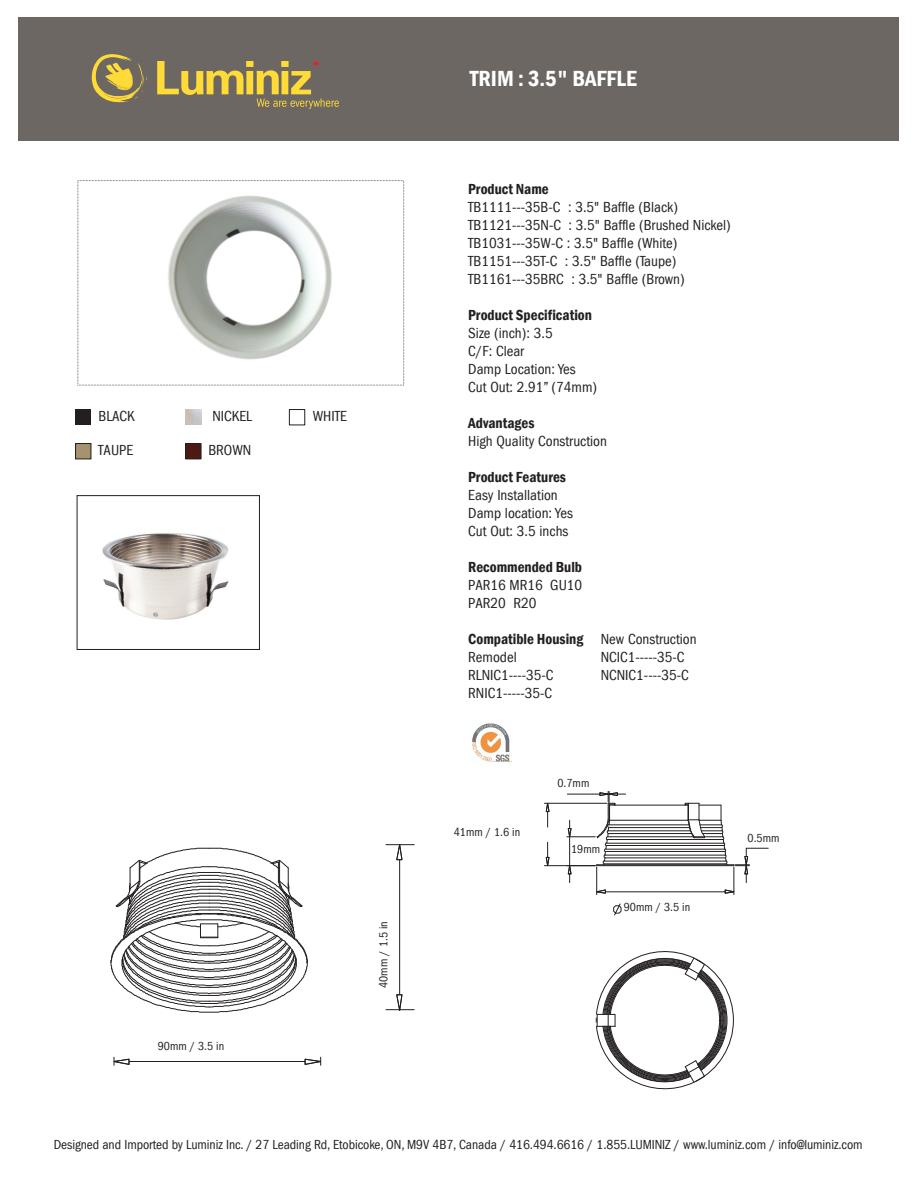
<style>
.page{position:relative;width:918px;height:1188px;background:#fff}
.page>*{position:absolute;margin:0;border:0;box-sizing:border-box;transform-origin:0 0}
.t1{font:600 condensed 22.5px "Franklin Gothic";color:#fff}
.t2{font:condensed 15px/18px "Franklin Gothic LT";color:#231f20}
.t3{font:condensed 13.5px "Franklin Gothic LT";letter-spacing:-.005em;color:#231f20}
.t4{font:condensed 12px "Franklin Gothic LT";color:#231f20}
.t5{font:condensed 11.55px "Franklin Gothic LT";color:#231f20}
.s1{font-family:"Franklin Gothic";font-weight:600}
</style>
<div class="page">
<div style="left:18px;top:17px;width:880px;height:124px;background:#6d6763"></div>
<svg style="left:92px;top:54px;width:55px;height:49px"></svg>
<svg style="left:157px;top:60px;width:182px;height:49px"></svg>
<img style="left:76px;top:495px;width:153px;height:155px">
<img style="left:168px;top:195px;width:164px;height:165px">
<img style="left:472px;top:723px;width:40px;height:40px">
<div style="left:76px;top:410px;width:15px;height:15px;background:#231f20"></div>
<div style="left:289px;top:409px;width:16px;height:16px;border:1px solid #231f20"></div>
<div style="left:186px;top:444px;width:15px;height:15px;background:#4c1913"></div>
<div style="left:186px;top:443px;width:15px;height:16px;border:1px solid #231f20"></div>
<div style="left:76px;top:444px;width:15px;height:15px;background:#a69270"></div>
<div style="left:75px;top:443px;width:16px;height:16px;border:1px solid #231f20"></div>
<div style="left:77px;top:495px;width:183px;height:155px;border:1px solid #231f20"></div>
<svg style="left:110px;top:848px;width:198px;height:165px"></svg>
<hr style="left:129px;top:1061px;width:176px;height:1px;background:#231f20">
<svg style="left:113px;top:1057px;width:17px;height:8px"></svg>
<svg style="left:304px;top:1057px;width:18px;height:8px"></svg>
<hr style="left:399px;top:860px;width:1px;height:135px;background:#231f20">
<svg style="left:386px;top:844px;width:28px;height:17px"></svg>
<svg style="left:386px;top:994px;width:28px;height:17px"></svg>
<hr style="left:610px;top:805px;width:78px;height:1px;background:#231f20">
<hr style="left:610px;top:820px;width:78px;height:1px;background:#231f20">
<hr style="left:609px;top:824px;width:80px;height:1px;background:#231f20">
<hr style="left:609px;top:827px;width:80px;height:1px;background:#231f20">
<hr style="left:608px;top:830px;width:82px;height:1px;background:#231f20">
<hr style="left:608px;top:833px;width:84px;height:1px;background:#231f20">
<hr style="left:608px;top:836px;width:86px;height:1px;background:#231f20">
<hr style="left:607px;top:839px;width:116px;height:1px;background:#231f20">
<hr style="left:607px;top:843px;width:117px;height:1px;background:#231f20">
<hr style="left:606px;top:845px;width:118px;height:1px;background:#231f20">
<hr style="left:606px;top:849px;width:119px;height:1px;background:#231f20">
<hr style="left:605px;top:851px;width:120px;height:1px;background:#231f20">
<hr style="left:605px;top:855px;width:121px;height:1px;background:#231f20">
<hr style="left:605px;top:858px;width:121px;height:1px;background:#231f20">
<hr style="left:605px;top:861px;width:121px;height:1px;background:#231f20">
<hr style="left:604px;top:863px;width:123px;height:1px;background:#231f20">
<hr style="left:597px;top:864px;width:137px;height:1px;background:#231f20">
<hr style="left:597px;top:865px;width:137px;height:1px;background:#231f20">
<svg style="left:596px;top:951px;width:138px;height:139px"></svg>
<hr style="left:605px;top:891px;width:120px;height:1px;background:#231f20">
<svg style="left:613px;top:903px;width:9px;height:13px"></svg>
<hr style="left:544px;top:865px;width:51px;height:1px;background:#231f20">
<hr style="left:544px;top:803px;width:63px;height:1px;background:#231f20">
<svg style="left:545px;top:842px;width:5px;height:24px"></svg>
<svg style="left:545px;top:802px;width:5px;height:25px"></svg>
<svg style="left:685px;top:803px;width:84px;height:92px"></svg>
<svg style="left:567px;top:791px;width:59px;height:104px"></svg>
<p class="t2" style="left:98px;top:407px;width:37px">BLACK</p>
<p class="t2" style="left:213px;top:407px;width:41px">NICKEL</p>
<p class="t2" style="left:313px;top:407px;width:36px">WHITE</p>
<p class="t2" style="left:98px;top:441px;width:37px">TAUPE</p>
<p class="t2" style="left:208px;top:441px;width:44px">BROWN</p>
<p class="t4" style="left:158px;top:1039px;width:68px">90mm / 3.5 in</p>
<p class="t4" style="left:377px;top:988px;width:68px;rotate:-90deg">40mm / 1.5 in</p>
<p class="t1" style="left:470px;top:64px;width:169px">TRIM : 3.5" BAFFLE</p>
<p class="t2" style="left:468px;top:180px;width:264px"><span class="s1">Product Name<br></span>TB1111---35B-C : 3.5" Baffle (Black)<br>TB1121---35N-C : 3.5" Baffle (Brushed Nickel)<br>TB1031---35W-C : 3.5" Baffle (White)<br>TB1151---35T-C : 3.5" Baffle (Taupe)<br>TB1161---35BRC : 3.5" Baffle (Brown)</p>
<p class="t2" style="left:468px;top:306px;width:130px"><span class="s1">Product Specification<br></span>Size (inch): 3.5<br>C/F: Clear<br>Damp Location: Yes<br>Cut Out: 2.91” (74mm)</p>
<p class="t2" style="left:468px;top:414px;width:140px"><span class="s1">Advantages<br></span>High Quality Construction</p>
<p class="t2" style="left:468px;top:468px;width:106px"><span class="s1">Product Features<br></span>Easy Installation<br>Damp location: Yes<br>Cut Out: 3.5 inchs</p>
<p class="t2" style="left:468px;top:558px;width:115px;text-align:justify"><span class="s1">Recommended Bulb </span>PAR16 MR16 GU10<br>PAR20 R20</p>
<p class="t2" style="left:468px;top:630px;width:117px"><span class="s1">Compatible Housing<br></span>Remodel<br>RLNIC1----35-C<br>RNIC1-----35-C</p>
<p class="t2" style="left:601px;top:630px;width:97px">New Construction<br>NCIC1-----35-C<br>NCNIC1----35-C</p>
<p class="t4" style="left:454px;top:825px;width:68px">41mm / 1.6 in</p>
<p class="t4" style="left:558px;top:776px;width:33px">0.7mm</p>
<p class="t4" style="left:571px;top:843px;width:31px">19mm</p>
<p class="t4" style="left:624px;top:901px;width:68px">90mm / 3.5 in</p>
<p class="t4" style="left:748px;top:831px;width:33px">0.5mm</p>
<p class="t3" style="left:54px;top:1137px;width:810px">Designed and Imported by Luminiz Inc. / 27 Leading Rd, Etobicoke, ON, M9V 4B7, Canada / 416.494.6616 / 1.855.LUMINIZ / www.luminiz.com / info@luminiz.com</p>
<p class="t5" style="left:806px;top:1140px;width:62px">Rev. 08.07.15</p>
</div>
